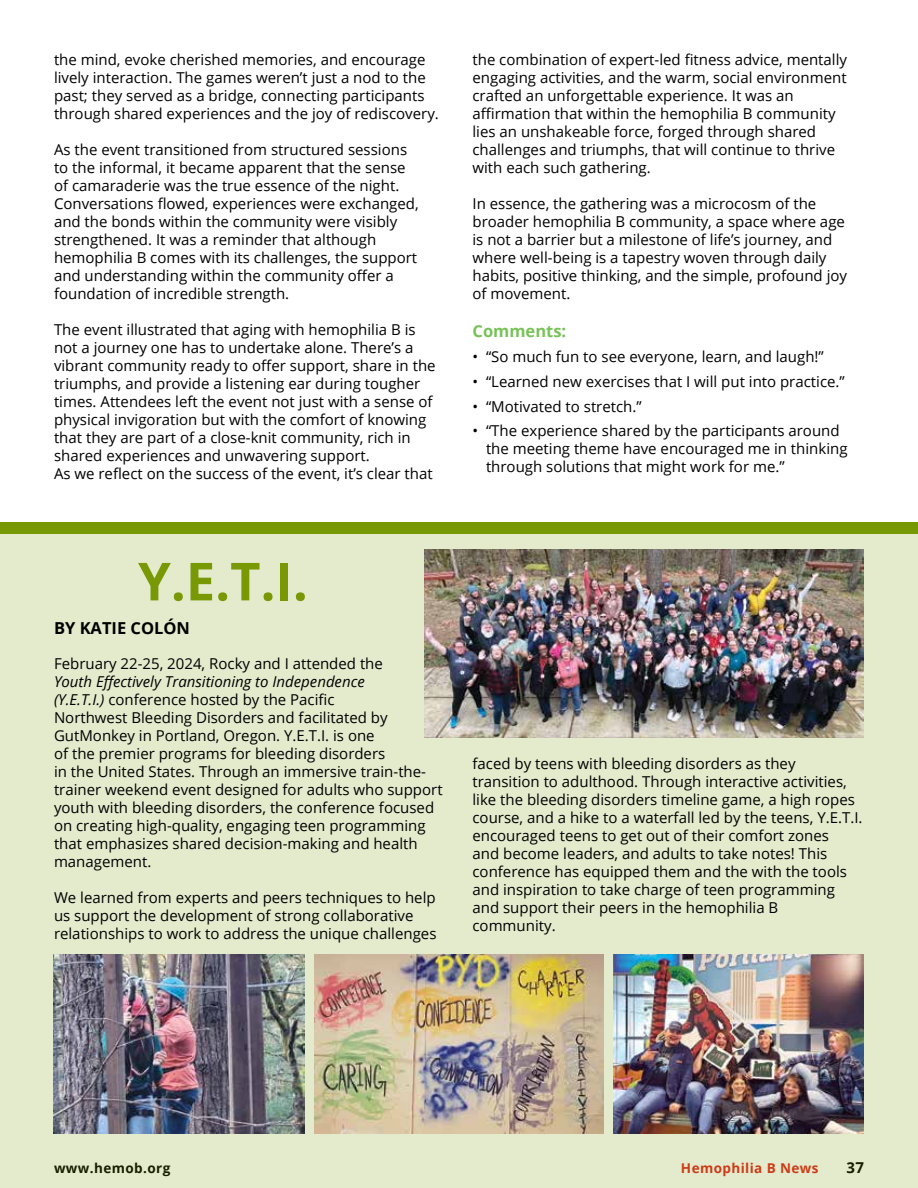
<style>
.page{position:relative;width:918px;height:1188px;background:#fff}
.page>*{position:absolute;margin:0;border:0;box-sizing:border-box;transform-origin:0 0}
.t1{font:700 52.5px "Open Sans";color:#789904}
.t2{font:700 16.5px "Open Sans";color:#000}
.t3{font:700 16.5px "Open Sans";color:#78c259}
.t4{font:15px/18px "Open Sans";color:#000}
.t5{font:700 15px "Open Sans";color:#000}
.t6{font:700 13.5px "Open Sans";letter-spacing:.03em;color:#e1251b}
.t7{font:700 13.5px "Open Sans";letter-spacing:.03em;color:#000}
.s1{font-style:italic}
</style>
<div class="page">
<div style="left:0;top:528px;width:918px;height:660px;background:#e4ebcd"></div>
<img style="left:314px;top:955px;width:290px;height:179px">
<img style="left:54px;top:955px;width:250px;height:179px">
<img style="left:614px;top:955px;width:250px;height:179px">
<img style="left:425px;top:550px;width:439px;height:188px">
<div style="left:0;top:523px;width:918px;height:11px;background:#789904"></div>
<p class="t4" style="left:54px;top:51px;width:386px">the mind, evoke cherished memories, and encourage lively interaction. The games weren’t just a nod to the past; they served as a bridge, connecting participants through shared experiences and the joy of rediscovery.</p>
<p class="t4" style="left:54px;top:141px;width:366px">As the event transitioned from structured sessions to the informal, it became apparent that the sense of camaraderie was the true essence of the night.<br>Conversations flowed, experiences were exchanged, and the bonds within the community were visibly strengthened. It was a reminder that although hemophilia B comes with its challenges, the support and understanding within the community offer a foundation of incredible strength.</p>
<p class="t4" style="left:54px;top:321px;width:383px">The event illustrated that aging with hemophilia B is not a journey one has to undertake alone. There’s a vibrant community ready to offer support, share in the triumphs, and provide a listening ear during tougher times. Attendees left the event not just with a sense of physical invigoration but with the comfort of knowing that they are part of a close-knit community, rich in shared experiences and unwavering support.<br>As we reflect on the success of the event, it’s clear that</p>
<p class="t4" style="left:473px;top:51px;width:376px">the combination of expert-led fitness advice, mentally engaging activities, and the warm, social environment crafted an unforgettable experience. It was an affirmation that within the hemophilia B community lies an unshakeable force, forged through shared challenges and triumphs, that will continue to thrive with each such gathering.</p>
<p class="t4" style="left:473px;top:195px;width:376px">In essence, the gathering was a microcosm of the broader hemophilia B community, a space where age is not a barrier but a milestone of life’s journey, and where well-being is a tapestry woven through daily habits, positive thinking, and the simple, profound joy of movement.</p>
<p class="t3" style="left:472px;top:320px;width:95px">Comments:</p>
<p class="t4" style="left:472px;top:347px;width:353px">• “So much fun to see everyone, learn, and laugh!”</p>
<p class="t4" style="left:472px;top:372px;width:374px">• “Learned new exercises that I will put into practice.”</p>
<p class="t4" style="left:472px;top:397px;width:171px">• “Motivated to stretch.”</p>
<p class="t4" style="left:486px;top:421px;width:363px;text-indent:-14px">• “The experience shared by the participants around the meeting theme have encouraged me in thinking through solutions that might work for me.”</p>
<h1 class="t1" style="left:138px;top:544px;width:171px">Y.E.T.I.</h1>
<p class="t2" style="left:54px;top:617px;width:138px">BY KATIE COLÓN</p>
<p class="t4" style="left:54px;top:654px;width:330px">February 22-25, 2024, Rocky and I attended the</p>
<p class="t4" style="left:54px;top:672px;width:390px"><span class="s1">Youth Effectively Transitioning to Independence<br>(Y.E.T.I.)</span> conference hosted by the Pacific<br>Northwest Bleeding Disorders and facilitated by GutMonkey in Portland, Oregon. Y.E.T.I. is one<br>of the premier programs for bleeding disorders<br>in the United States. Through an immersive train-the&shy;trainer weekend event designed for adults who support youth with bleeding disorders, the conference focused on creating high-quality, engaging teen programming that emphasizes shared decision-making and health management.</p>
<p class="t4" style="left:54px;top:888px;width:384px">We learned from experts and peers techniques to help us support the development of strong collaborative relationships to work to address the unique challenges</p>
<p class="t4" style="left:472px;top:755px;width:392px">faced by teens with bleeding disorders as they transition to adulthood. Through interactive activities, like the bleeding disorders timeline game, a high ropes course, and a hike to a waterfall led by the teens, Y.E.T.I. encouraged teens to get out of their comfort zones<br>and become leaders, and adults to take notes! This conference has equipped them and the with the tools and inspiration to take charge of teen programming and support their peers in the hemophilia B community.</p>
<p class="t7" style="left:54px;top:1158px;width:118px">www.hemob.org</p>
<p class="t6" style="left:681px;top:1158px;width:139px">Hemophilia B News</p>
<p class="t5" style="left:846px;top:1157px;width:19px">37</p>
</div>
